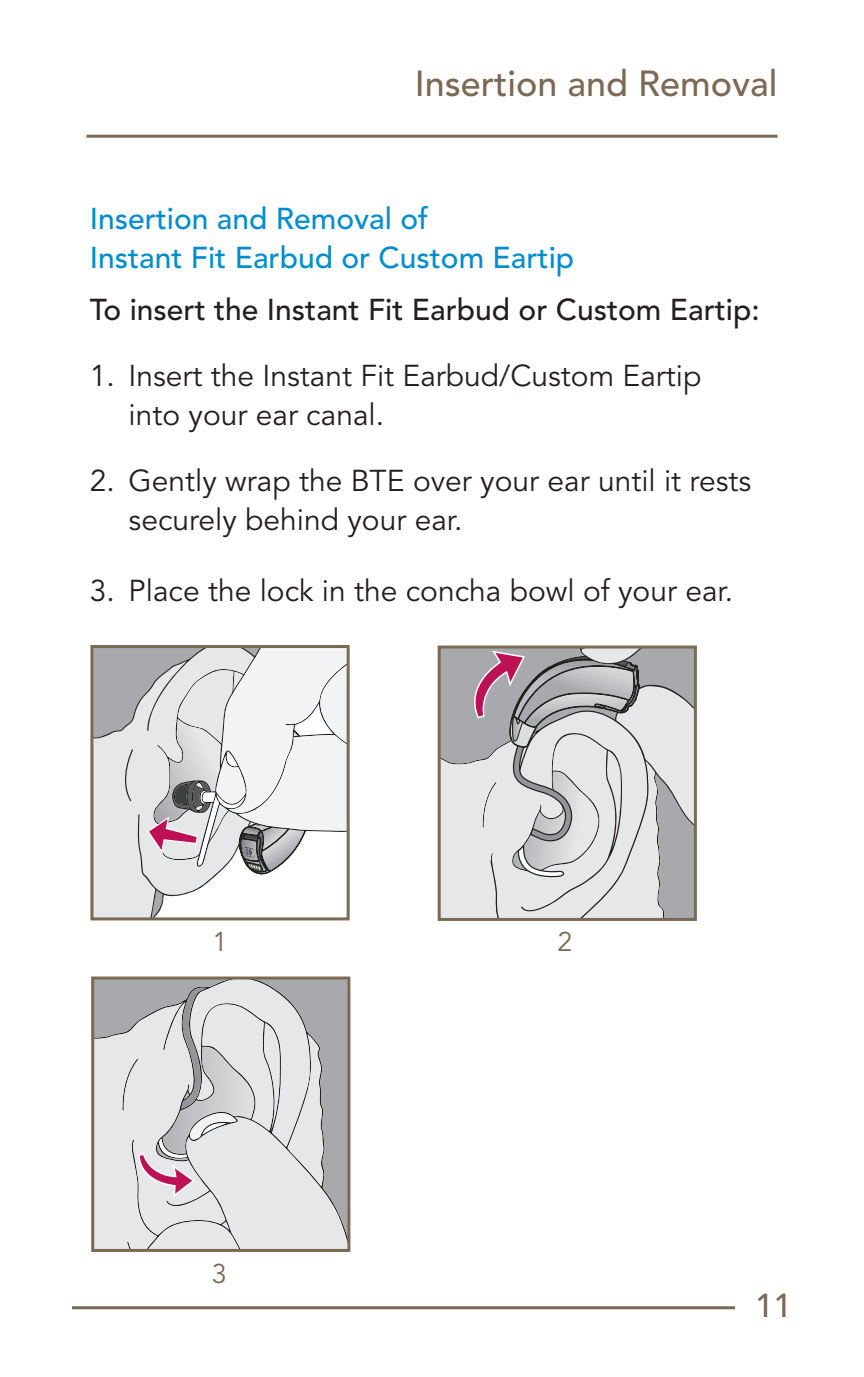
<style>
.page{position:relative;width:864px;height:1377px;background:#fff}
.page>*{position:absolute;margin:0;border:0;box-sizing:border-box;transform-origin:0 0}
.t1{font:36px "Avenir LT SLI Std Medium";color:#7c6954}
.t2{font:33px "Avenir LT SLI Std Medium";color:#7c6954}
.t3{font:30px/39px "Avenir LT SLI Std Book";color:#231f20}
.t4{font:30px/39px "Avenir LT SLI Std Medium";color:#008dce}
.t5{font:30px "Avenir LT SLI Std Medium";color:#231f20}
.t6{font:27px "Avenir LT SLI Std Book";color:#7c6954}
</style>
<div class="page">
<hr style="left:72px;top:1306px;width:663px;height:3px;background:#7c6954">
<hr style="left:86px;top:135px;width:692px;height:3px;background:#7c6954">
<div style="left:91px;top:977px;width:259px;height:275px;border:3px solid #7c6954"></div>
<svg style="left:442px;top:650px;width:22px;height:267px;background:#cbcccf"></svg>
<div style="left:438px;top:646px;width:259px;height:275px;border:3px solid #7c6954"></div>
<svg style="left:94px;top:874px;width:171px;height:42px;fill:#e6e7e9"></svg>
<div style="left:90px;top:645px;width:260px;height:275px;border:3px solid #7c6954"></div>
<svg style="left:464px;top:647px;width:231px;height:272px;background:#c7c6c9"></svg>
<svg style="left:93px;top:978px;width:256px;height:272px;background:#d0cfd1"></svg>
<svg style="left:92px;top:647px;width:256px;height:227px"></svg>
<p class="t1" style="left:415px;top:63px;width:364px">Insertion and Removal</p>
<p class="t4" style="left:90px;top:200px;width:486px">Insertion and Removal of<br>Instant Fit Earbud or Custom Eartip</p>
<p class="t5" style="left:90px;top:293px;width:672px">To insert the Instant Fit Earbud or Custom Eartip:</p>
<p class="t3" style="left:129px;top:357px;width:574px;text-indent:-39px">1. Insert the Instant Fit Earbud/Custom Eartip into your ear canal.</p>
<p class="t3" style="left:129px;top:462px;width:624px;text-indent:-39px">2. Gently wrap the BTE over your ear until it rests securely behind your ear.</p>
<p class="t3" style="left:90px;top:572px;width:645px">3. Place the lock in the concha bowl of your ear.</p>
<p class="t6" style="left:213px;top:926px;width:17px">1</p>
<p class="t6" style="left:212px;top:1258px;width:17px">3</p>
<p class="t6" style="left:558px;top:926px;width:17px">2</p>
<p class="t2" style="left:755px;top:1287px;width:38px">11</p>
</div>
